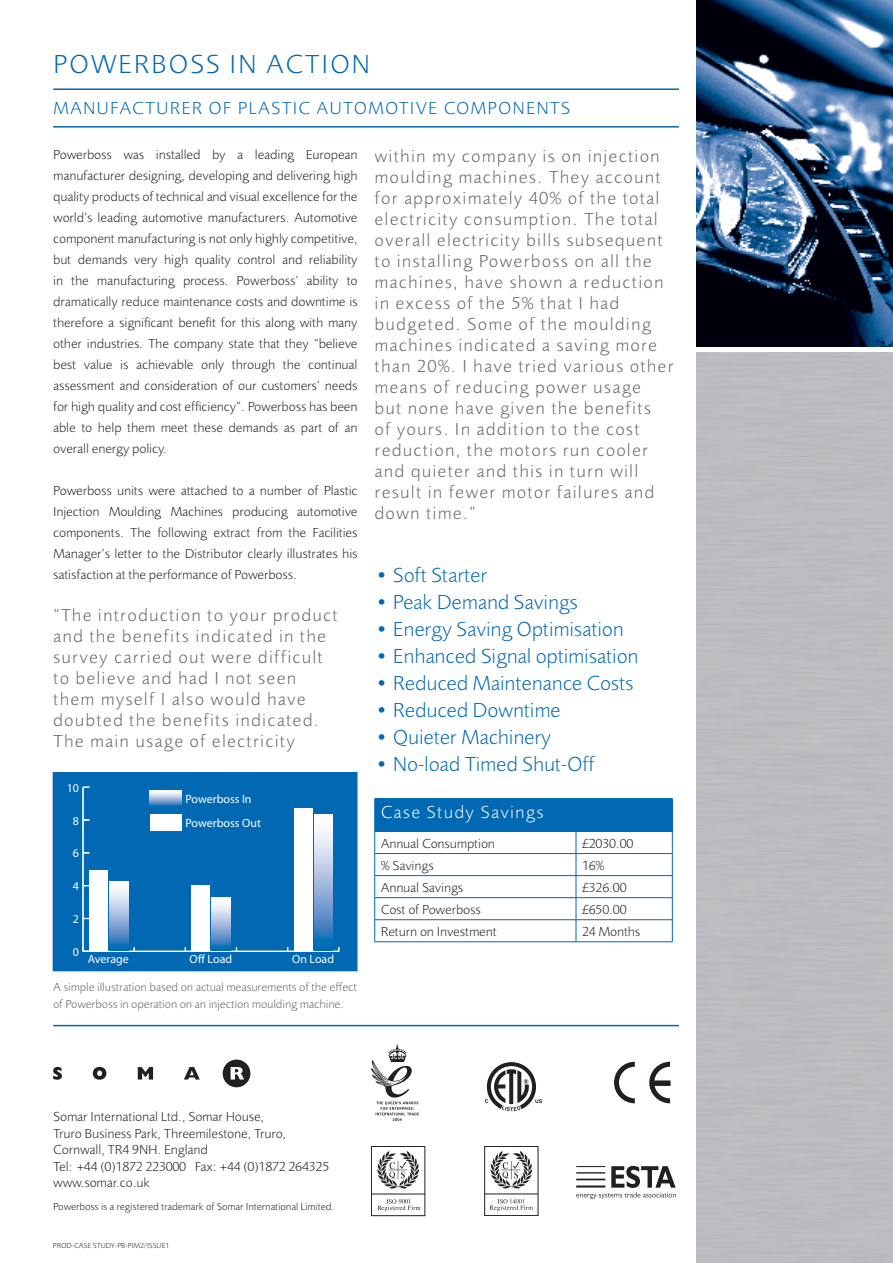
<style>
.page{position:relative;width:893px;height:1263px;background:#fff}
.page>*{position:absolute;margin:0;border:0;box-sizing:border-box;transform-origin:0 0}
.t1{font:300 27px "Foundry Sans";letter-spacing:.075em;color:#0168b3}
.Document_Bullet_Points{font:300 21px "Foundry Sans";color:#0168b3}
.Document_Quotation{font:300 18px/21px "Foundry Sans";letter-spacing:.075em;color:#636366}
.t2{font:300 18px "Foundry Sans";letter-spacing:.075em;color:#0168b3}
.t3{font:300 18px "Foundry Sans";letter-spacing:.075em;color:#fff}
.Document_Body_Copy{font:300 13.5px/21px "Foundry Sans";color:#231f20;text-align:justify}
.Image_Description{font:300 12px/16.5px "Foundry Sans";color:#636366}
.t4{font:12px/24.6px "Myriad";color:#fff}
.t5{font:300 10.5px "Foundry Sans";color:#231f20}
.t6{font:300 7.5px "Foundry Sans";color:#231f20}
</style>
<div class="page">
<hr style="left:53px;top:88px;width:626px;height:2px;background:#0168b3">
<img style="left:697px;top:0;width:196px;height:347px">
<svg style="left:614px;top:1062px;width:21px;height:41px"></svg>
<svg style="left:649px;top:1062px;width:21px;height:41px"></svg>
<div style="left:654px;top:1080px;width:17px;height:6px;background:#231f20"></div>
<svg style="left:485px;top:1062px;width:57px;height:49px"></svg>
<svg style="left:371px;top:1044px;width:48px;height:77px"></svg>
<div style="left:375px;top:798px;width:297px;height:33px;background:#0168b3"></div>
<hr style="left:374px;top:853px;width:202px;height:1px;background:#0168b3">
<hr style="left:576px;top:853px;width:96px;height:1px;background:#0168b3">
<hr style="left:374px;top:875px;width:202px;height:1px;background:#0168b3">
<hr style="left:576px;top:875px;width:96px;height:1px;background:#0168b3">
<hr style="left:374px;top:897px;width:202px;height:1px;background:#0168b3">
<hr style="left:576px;top:897px;width:96px;height:1px;background:#0168b3">
<hr style="left:374px;top:919px;width:202px;height:1px;background:#0168b3">
<svg style="left:374px;top:832px;width:1px;height:109px"></svg>
<hr style="left:576px;top:919px;width:96px;height:1px;background:#0168b3">
<svg style="left:576px;top:832px;width:1px;height:109px"></svg>
<svg style="left:672px;top:832px;width:1px;height:109px"></svg>
<hr style="left:374px;top:941px;width:202px;height:1px;background:#0168b3">
<hr style="left:576px;top:941px;width:96px;height:1px;background:#0168b3">
<hr style="left:374px;top:798px;width:202px;height:1px;background:#0168b3">
<hr style="left:374px;top:799px;width:1px;height:32px;background:#0168b3">
<hr style="left:672px;top:799px;width:1px;height:32px;background:#0168b3">
<hr style="left:374px;top:831px;width:202px;height:1px;background:#0168b3">
<hr style="left:576px;top:831px;width:96px;height:1px;background:#0168b3">
<hr style="left:53px;top:126px;width:626px;height:2px;background:#0168b3">
<div style="left:53px;top:773px;width:304px;height:198px;background:#0168b3"></div>
<hr style="left:83px;top:951px;width:256px;height:1px;background:#fff">
<hr style="left:82px;top:787px;width:2px;height:164px;background:#fff">
<svg style="left:150px;top:790px;width:32px;height:16px"></svg>
<svg style="left:110px;top:881px;width:18px;height:64px"></svg>
<svg style="left:212px;top:897px;width:18px;height:50px"></svg>
<svg style="left:314px;top:815px;width:19px;height:125px;background:#a3bee0"></svg>
<div style="left:150px;top:815px;width:32px;height:16px;background:#fff"></div>
<div style="left:89px;top:869px;width:19px;height:81px;background:#fff"></div>
<div style="left:191px;top:885px;width:19px;height:65px;background:#fff"></div>
<div style="left:294px;top:808px;width:18px;height:142px;background:#fff"></div>
<div style="left:53px;top:772px;width:304px;height:199px;border:1px solid #0168b3"></div>
<hr style="left:53px;top:1025px;width:626px;height:1px;background:#0168b3">
<div style="left:371px;top:1146px;width:54px;height:70px;border:1px solid #231f20"></div>
<svg style="left:371px;top:1151px;width:54px;height:60px"></svg>
<div style="left:485px;top:1146px;width:53px;height:70px;border:1px solid #231f20"></div>
<svg style="left:484px;top:1151px;width:54px;height:60px"></svg>
<svg style="left:576px;top:1166px;width:100px;height:33px"></svg>
<hr style="left:576px;top:1178px;width:29px;height:2px;background:#231f20">
<hr style="left:576px;top:1185px;width:29px;height:2px;background:#231f20">
<div style="left:223px;top:1059px;width:27px;height:28px;background:#231f20;border-radius:50%"></div>
<svg style="left:53px;top:1067px;width:9px;height:13px"></svg>
<svg style="left:93px;top:1067px;width:13px;height:13px"></svg>
<svg style="left:138px;top:1067px;width:15px;height:12px"></svg>
<svg style="left:184px;top:1067px;width:16px;height:12px"></svg>
<svg style="left:231px;top:1067px;width:13px;height:12px"></svg>
<p class="t1" style="left:53px;top:48px;width:318px">POWERBOSS IN ACTION</p>
<p class="t2" style="left:53px;top:98px;width:518px">MANUFACTURER OF PLASTIC AUTOMOTIVE COMPONENTS</p>
<p class="Document_Body_Copy" style="left:53px;top:144px;width:306px">Powerboss was installed by a leading European manufacturer designing, developing and delivering high quality products of technical and visual excellence for the world’s leading automotive manufacturers. Automotive component manufacturing is not only highly competitive, but demands very high quality control and reliability in the manufacturing process. Powerboss’ ability to dramatically reduce maintenance costs and downtime is therefore a significant benefit for this along with many other industries. The company state that they “believe best value is achievable only through the continual assessment and consideration of our customers’ needs for high quality and cost efficiency”. Powerboss has been able to help them meet these demands as part of an overall energy policy.</p>
<p class="Document_Body_Copy" style="left:53px;top:480px;width:306px">Powerboss units were attached to a number of Plastic Injection Moulding Machines producing automotive components. The following extract from the Facilities Manager’s letter to the Distributor clearly illustrates his satisfaction at the performance of Powerboss.</p>
<p class="Document_Quotation" style="left:53px;top:604px;width:286px">“The introduction to your product and the benefits indicated in the survey carried out were difficult to believe and had I not seen them myself I also would have doubted the benefits indicated.<br>The main usage of electricity</p>
<p class="t4" style="left:67px;top:776px;width:14px">10</p>
<p class="t4" style="left:73px;top:809px;width:8px">8</p>
<p class="t4" style="left:73px;top:841px;width:8px">6</p>
<p class="t4" style="left:73px;top:874px;width:8px">4</p>
<p class="t4" style="left:73px;top:907px;width:8px">2</p>
<p class="t4" style="left:185px;top:787px;width:77px">Powerboss In<br>Powerboss Out</p>
<p class="t4" style="left:73px;top:940px;width:8px">0</p>
<p class="t4" style="left:88px;top:947px;width:42px">Average</p>
<p class="t4" style="left:190px;top:947px;width:44px">Off Load</p>
<p class="t4" style="left:292px;top:947px;width:44px">On Load</p>
<p class="Image_Description" style="left:53px;top:979px;width:305px">A simple illustration based on actual measurements of the effect of Powerboss in operation on an injection moulding machine.</p>
<p class="Document_Quotation" style="left:374px;top:146px;width:300px">within my company is on injection moulding machines. They account for approximately 40% of the total electricity consumption. The total overall electricity bills subsequent to installing Powerboss on all the machines, have shown a reduction in excess of the 5% that I had budgeted. Some of the moulding machines indicated a saving more than 20%. I have tried various other means of reducing power usage<br>but none have given the benefits<br>of yours. In addition to the cost reduction, the motors run cooler and quieter and this in turn will result in fewer motor failures and down time.”</p>
<p class="Document_Bullet_Points" style="left:374px;top:563px;width:114px">• Soft Starter</p>
<p class="Document_Bullet_Points" style="left:374px;top:590px;width:205px">• Peak Demand Savings</p>
<p class="Document_Bullet_Points" style="left:374px;top:617px;width:250px">• Energy Saving Optimisation</p>
<p class="Document_Bullet_Points" style="left:374px;top:644px;width:265px">• Enhanced Signal optimisation</p>
<p class="Document_Bullet_Points" style="left:374px;top:671px;width:260px">• Reduced Maintenance Costs</p>
<p class="Document_Bullet_Points" style="left:374px;top:698px;width:187px">• Reduced Downtime</p>
<p class="Document_Bullet_Points" style="left:374px;top:725px;width:178px">• Quieter Machinery</p>
<p class="Document_Bullet_Points" style="left:374px;top:752px;width:222px">• No-load Timed Shut-Off</p>
<p class="t3" style="left:381px;top:801px;width:164px">Case Study Savings</p>
<p class="Document_Body_Copy" style="left:381px;top:832px;width:116px">Annual Consumption</p>
<p class="Document_Body_Copy" style="left:582px;top:832px;width:53px">£2030.00</p>
<p class="Document_Body_Copy" style="left:381px;top:854px;width:54px">% Savings</p>
<p class="Document_Body_Copy" style="left:582px;top:854px;width:24px">16%</p>
<p class="Document_Body_Copy" style="left:381px;top:877px;width:84px">Annual Savings</p>
<p class="Document_Body_Copy" style="left:582px;top:877px;width:46px">£326.00</p>
<p class="Document_Body_Copy" style="left:381px;top:899px;width:102px">Cost of Powerboss</p>
<p class="Document_Body_Copy" style="left:582px;top:899px;width:46px">£650.00</p>
<p class="Document_Body_Copy" style="left:381px;top:921px;width:117px">Return on Investment</p>
<p class="Document_Body_Copy" style="left:582px;top:921px;width:60px">24 Months</p>
<p class="Document_Body_Copy" style="left:53px;top:1106px;width:212px">Somar International Ltd., Somar House,</p>
<p class="Document_Body_Copy" style="left:53px;top:1122px;width:234px">Truro Business Park, Threemilestone, Truro,</p>
<p class="Document_Body_Copy" style="left:53px;top:1139px;width:156px">Cornwall, TR4 9NH. England</p>
<p class="Document_Body_Copy" style="left:53px;top:1155px;width:277px">Tel: +44 (0)1872 223000 Fax: +44 (0)1872 264325</p>
<p class="Document_Body_Copy" style="left:53px;top:1172px;width:98px">www.somar.co.uk</p>
<p class="t5" style="left:53px;top:1200px;width:283px">Powerboss is a registered trademark of Somar International Limited.</p>
<p class="t6" style="left:53px;top:1240px;width:118px">PROD-CASE STUDY-PB-PIM2/ISSUE1</p>
</div>
